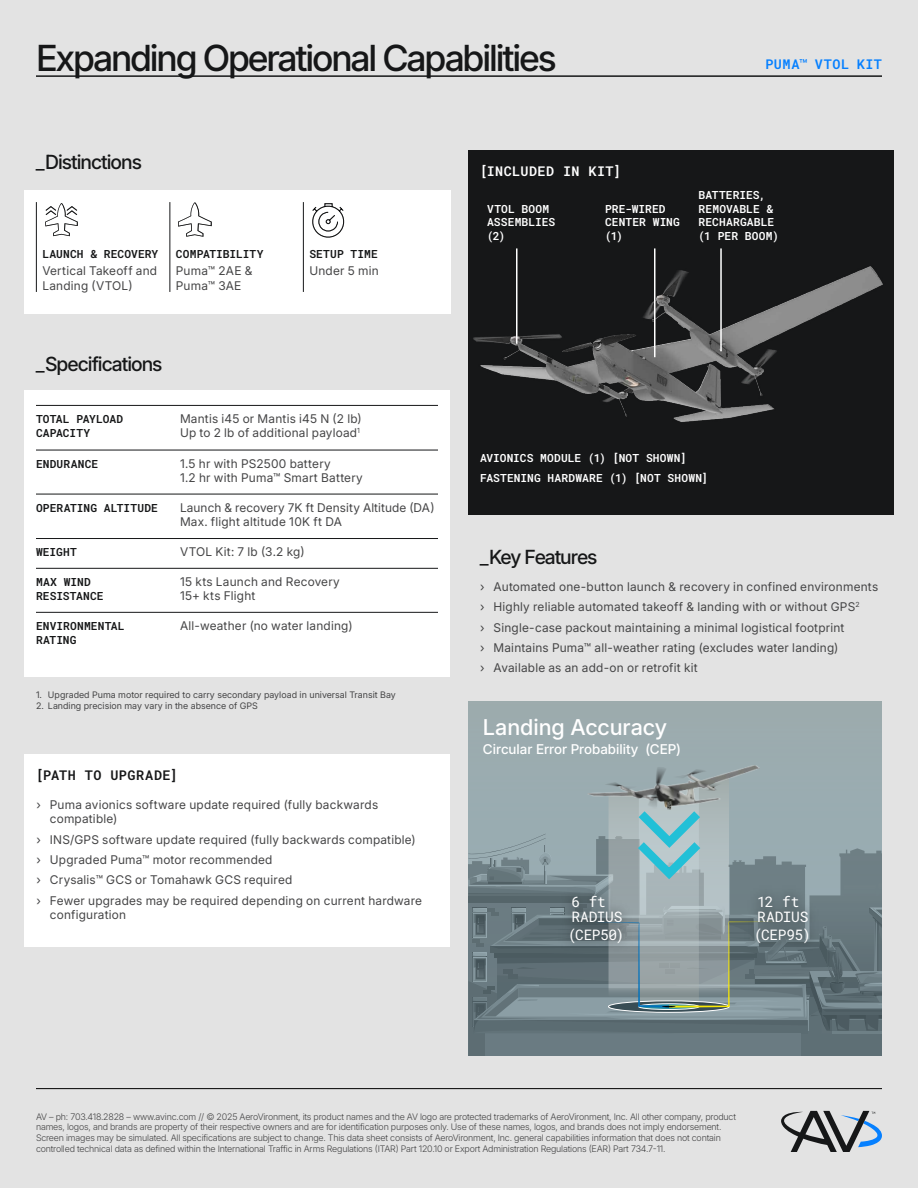
<style>
.page{position:relative;width:918px;height:1188px;background:#e3e3e3}
.page>*{position:absolute;margin:0;border:0;box-sizing:border-box;transform-origin:0 0}
.t1{font:500 36px "Inter 18 pt";letter-spacing:-.06em;color:#161718}
.t2{font:500 21.75px "Inter 18 pt";letter-spacing:-.005em;color:#fff}
.t3{font:500 19.5px "Inter 18 pt";letter-spacing:-.05em;color:#161718}
.t4{font:14.55px/14.5px "Roboto Mono";letter-spacing:-.02em;color:#fff}
.t5{font:500 13.5px "Inter 18 pt";color:#fff}
.t6{font:600 13.5px "Roboto Mono";letter-spacing:.03em;color:#fff}
.t7{font:600 13.5px "Roboto Mono";letter-spacing:.04em;color:#161718}
.t8{font:600 13.5px "Roboto Mono";letter-spacing:.04em;color:#0680ff}
.t9{font:12px/14.4px "Inter 18 pt";letter-spacing:.015em;color:#454546}
.t10{font:600 11.25px/13.5px "Roboto Mono";letter-spacing:.015em;color:#fff}
.t11{font:600 11.25px/13.5px "Roboto Mono";letter-spacing:.01em;color:#161718}
.t12{font:300 9px/10.8px "Inter 18 pt";letter-spacing:-.02em;color:#454546}
.t13{font:9px "Inter 18 pt";color:#454546}
.s1{font-family:"Inter 18 pt";font-weight:500}
.s2{font-weight:400}
</style>
<div class="page">
<hr style="left:36px;top:75px;width:846px;height:2px;background:#161718">
<div style="left:24px;top:390px;width:426px;height:286px;background:#fff"></div>
<hr style="left:36px;top:494px;width:144px;height:1px;background:#161718">
<hr style="left:180px;top:494px;width:258px;height:1px;background:#161718">
<hr style="left:36px;top:538px;width:144px;height:1px;background:#161718">
<hr style="left:180px;top:538px;width:258px;height:1px;background:#161718">
<hr style="left:36px;top:568px;width:144px;height:1px;background:#161718">
<hr style="left:180px;top:568px;width:258px;height:1px;background:#161718">
<hr style="left:180px;top:405px;width:258px;height:1px;background:#161718">
<hr style="left:180px;top:450px;width:258px;height:1px;background:#161718">
<hr style="left:36px;top:450px;width:144px;height:1px;background:#161718">
<hr style="left:36px;top:405px;width:144px;height:1px;background:#161718">
<hr style="left:36px;top:612px;width:144px;height:1px;background:#161718">
<hr style="left:180px;top:612px;width:258px;height:1px;background:#161718">
<div style="left:24px;top:190px;width:426px;height:124px;background:#fff"></div>
<hr style="left:303px;top:202px;width:1px;height:90px;background:#161718">
<hr style="left:36px;top:202px;width:1px;height:90px;background:#161718">
<hr style="left:170px;top:202px;width:1px;height:90px;background:#161718">
<svg style="left:45px;top:203px;width:33px;height:33px"></svg>
<svg style="left:178px;top:202px;width:34px;height:35px"></svg>
<svg style="left:312px;top:203px;width:33px;height:35px"></svg>
<div style="left:468px;top:150px;width:426px;height:365px;background:#161718"></div>
<div style="left:24px;top:754px;width:426px;height:193px;background:#fff"></div>
<img style="left:473px;top:266px;width:410px;height:156px">
<hr style="left:516px;top:248px;width:2px;height:96px;background:#fff">
<hr style="left:654px;top:248px;width:2px;height:109px;background:#fff">
<hr style="left:720px;top:248px;width:2px;height:103px;background:#fff">
<div style="left:468px;top:702px;width:414px;height:353px;background:#9cabaf"></div>
<img style="left:656px;top:765px;width:104px;height:12px">
<svg style="left:468px;top:777px;width:414px;height:278px"></svg>
<hr style="left:36px;top:1088px;width:846px;height:1px;background:#000">
<svg style="left:781px;top:1111px;width:101px;height:41px"></svg>
<h1 class="t1" style="left:36px;top:31px;width:522px">Expanding Operational Capabilities</h1>
<p class="t8" style="left:765px;top:55px;width:118px">PUMA<span class="s1">™</span> VTOL KIT</p>
<h3 class="t3" style="left:36px;top:148px;width:108px"><span class="s2">_</span>Distinctions</h3>
<p class="t11" style="left:42px;top:247px;width:118px">LAUNCH &amp; RECOVERY</p>
<p class="t9" style="left:42px;top:263px;width:116px">Vertical Takeoff and<br>Landing (VTOL)</p>
<p class="t11" style="left:176px;top:247px;width:89px">COMPATIBILITY</p>
<p class="t9" style="left:176px;top:263px;width:78px">Puma™ 2AE &amp;<br>Puma™ 3AE</p>
<h3 class="t3" style="left:36px;top:349px;width:128px"><span class="s2">_</span>Specifications</h3>
<p class="t11" style="left:309px;top:247px;width:70px">SETUP TIME</p>
<p class="t9" style="left:309px;top:263px;width:71px">Under 5 min</p>
<p class="t6" style="left:480px;top:162px;width:142px">[INCLUDED IN KIT]</p>
<p class="t10" style="left:487px;top:202px;width:70px">VTOL BOOM<br>ASSEMBLIES (2)</p>
<p class="t10" style="left:605px;top:202px;width:76px">PRE-WIRED<br>CENTER WING (1)</p>
<p class="t10" style="left:699px;top:188px;width:82px">BATTERIES,<br>REMOVABLE &amp;<br>RECHARGABLE (1 PER BOOM)</p>
<p class="t11" style="left:36px;top:412px;width:89px">TOTAL PAYLOAD<br>CAPACITY</p>
<p class="t9" style="left:180px;top:411px;width:183px">Mantis i45 or Mantis i45 N (2 lb)<br>Up to 2 lb of additional payload<sup>1</sup></p>
<p class="t11" style="left:36px;top:457px;width:64px">ENDURANCE</p>
<p class="t9" style="left:180px;top:456px;width:184px">1.5 hr with PS2500 battery<br>1.2 hr with Puma™ Smart Battery</p>
<p class="t11" style="left:36px;top:501px;width:123px">OPERATING ALTITUDE</p>
<p class="t9" style="left:180px;top:500px;width:256px">Launch &amp; recovery 7K ft Density Altitude (DA)<br>Max. flight altitude 10K ft DA</p>
<p class="t11" style="left:36px;top:545px;width:42px">WEIGHT</p>
<p class="t9" style="left:180px;top:544px;width:126px">VTOL Kit: 7 lb (3.2 kg)</p>
<p class="t11" style="left:36px;top:575px;width:69px">MAX WIND<br>RESISTANCE</p>
<p class="t9" style="left:180px;top:574px;width:161px">15 kts Launch and Recovery<br>15+ kts Flight</p>
<p class="t11" style="left:36px;top:619px;width:90px">ENVIRONMENTAL<br>RATING</p>
<p class="t9" style="left:180px;top:618px;width:174px">All-weather (no water landing)</p>
<p class="t13" style="left:36px;top:688px;width:361px">1. Upgraded Puma motor required to carry secondary payload in universal Transit Bay</p>
<p class="t13" style="left:36px;top:699px;width:223px">2. Landing precision may vary in the absence of GPS</p>
<p class="t7" style="left:36px;top:766px;width:143px">[PATH TO UPGRADE]</p>
<p class="t9" style="left:50px;top:797px;width:330px;text-indent:-14px">› Puma avionics software update required (fully backwards compatible)</p>
<p class="t9" style="left:36px;top:829px;width:387px;line-height:20.4px">› INS/GPS software update required (fully backwards compatible) › Upgraded Puma™ motor recommended<br>› Crysalis™ GCS or Tomahawk GCS required<br>› Fewer upgrades may be required depending on current hardware</p>
<p class="t9" style="left:50px;top:907px;width:78px">configuration</p>
<p class="t10" style="left:480px;top:448px;width:229px;line-height:19.5px">AVIONICS MODULE (1) [NOT SHOWN]<br>FASTENING HARDWARE (1) [NOT SHOWN]</p>
<h3 class="t3" style="left:480px;top:543px;width:119px"><span class="s2">_</span>Key Features</h3>
<p class="t9" style="left:480px;top:576px;width:400px;line-height:20.4px">› Automated one-button launch &amp; recovery in confined environments › Highly reliable automated takeoff &amp; landing with or without GPS<sup>2<br></sup>› Single-case packout maintaining a minimal logistical footprint<br>› Maintains Puma™ all-weather rating (excludes water landing)<br>› Available as an add-on or retrofit kit</p>
<h2 class="t2" style="left:483px;top:710px;width:186px">Landing Accuracy</h2>
<p class="t5" style="left:483px;top:739px;width:199px">Circular Error Probability (CEP)</p>
<p class="t4" style="left:571px;top:895px;width:53px">6 ft<br>RADIUS</p>
<p class="t4" style="left:568px;top:927px;width:58px">(CEP50)</p>
<p class="t4" style="left:757px;top:895px;width:53px">12 ft<br>RADIUS</p>
<p class="t4" style="left:754px;top:927px;width:58px">(CEP95)</p>
<p class="t12" style="left:36px;top:1111px;width:701px">AV – ph: 703.418.2828 – www.avinc.com // © 2025 AeroVironment, its product names and the AV logo are protected trademarks of AeroVironment, Inc. All other company, product names, logos, and brands are property of their respective owners and are for identification purposes only. Use of these names, logos, and brands does not imply endorsement.<br>Screen images may be simulated. All specifications are subject to change. This data sheet consists of AeroVironment, Inc. general capabilities information that does not contain controlled technical data as defined within the International Traffic in Arms Regulations (ITAR) Part 120.10 or Export Administration Regulations (EAR) Part 734.7-11.</p>
</div>
